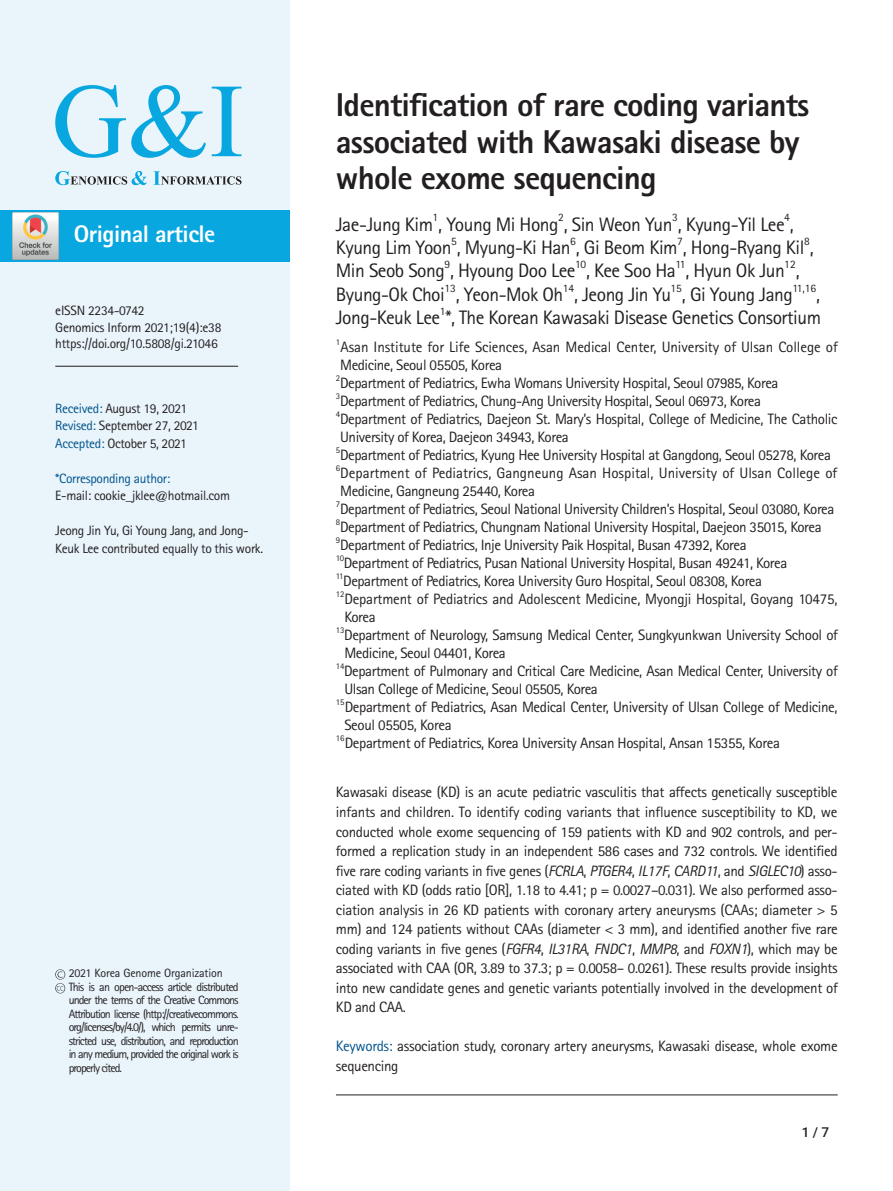
<style>
.page{position:relative;width:893px;height:1191px;background:#fff}
.page>*{position:absolute;margin:0;border:0;box-sizing:border-box;transform-origin:0 0}
.article-title{font:800 33px/36.3px "Rotis Sans Serif Std";letter-spacing:-.025em;color:#231f20}
.subject{font:800 24px "Rotis Sans Serif Std";letter-spacing:-.02em;color:#fff}
.contrib-group{font:19.5px/23.4px "Rotis Sans Serif Std";letter-spacing:-.025em;color:#231f20;text-align:right}
.aff{font:15px/18px "Rotis Sans Serif Std";letter-spacing:-.03em;color:#231f20}
.abstract{font:15px/19.5px "Rotis Sans Serif Std";letter-spacing:-.02em;color:#231f20;text-align:justify}
.aff-2{font:15px/18px "Rotis Sans Serif Std";color:#231f20}
.aff-3{font:15px/18px "Rotis Sans Serif Std";letter-spacing:-.005em;color:#231f20}
.date-published{font:13.5px/17.5px "Rotis Sans Serif Std";letter-spacing:-.025em;color:#231f20}
.doi{font:13.5px "Rotis Sans Serif Std";letter-spacing:-.02em;color:#231f20}
.date-published-2{font:13.5px "Rotis Sans Serif Std";letter-spacing:-.025em;color:#00548b}
.t1{font:500 13.5px "Roboto";color:#231f20}
.t2{font:12px/13.5px "Rotis Sans Serif Std";letter-spacing:-.08em;color:#231f20}
.contrib-group-2{font:11.4px "Rotis Sans Serif Std";color:#231f20}
.aff-4{font:8.7px "Rotis Sans Serif Std";letter-spacing:-.03em;color:#231f20}
.s1{color:#00548b}
.s2{font-style:italic}
</style>
<div class="page">
<div style="left:0;top:0;width:289px;height:1191px;background:#e9f4fb"></div>
<svg style="left:55px;top:171px;width:187px;height:14px"></svg>
<svg style="left:55px;top:85px;width:151px;height:73px"></svg>
<svg style="left:212px;top:87px;width:30px;height:69px"></svg>
<hr style="left:55px;top:366px;width:183px;height:1px;background:#231f20">
<svg style="left:55px;top:969px;width:10px;height:24px"></svg>
<hr style="left:336px;top:1094px;width:502px;height:1px;background:#231f20">
<div style="left:0;top:210px;width:289px;height:51px;background:#08a7e0"></div>
<img style="left:12px;top:212px;width:47px;height:47px">
<p class="subject" style="left:74px;top:218px;width:143px">Original article</p>
<p class="doi" style="left:55px;top:303px;width:91px">eISSN 2234-0742</p>
<p class="doi" style="left:55px;top:319px;width:168px">Genomics Inform 2021;19(4):e38</p>
<p class="doi" style="left:55px;top:335px;width:164px">https://doi.org/10.5808/gi.21046</p>
<p class="date-published" style="left:55px;top:399px;width:133px"><span class="s1">Received:</span> August 19, 2021</p>
<p class="date-published" style="left:55px;top:417px;width:145px"><span class="s1">Revised:</span> September 27, 2021</p>
<p class="date-published" style="left:55px;top:434px;width:133px"><span class="s1">Accepted:</span> October 5, 2021</p>
<p class="date-published-2" style="left:55px;top:470px;width:117px">*Corresponding author:</p>
<p class="date-published" style="left:55px;top:487px;width:176px">E-mail: cookie_jklee@hotmail.com</p>
<p class="date-published" style="left:55px;top:522px;width:209px">Jeong Jin Yu, Gi Young Jang, and Jong-<br>Keuk Lee contributed equally to this work.</p>
<p class="t2" style="left:69px;top:966px;width:172px">2021 Korea Genome Organization This is an open-access article distributed under the terms of the Creative Commons Attribution license (http://creativecommons. org/licenses/by/4.0/), which permits unre&shy;stricted use, distribution, and reproduction in any medium, provided the original work is properly cited.</p>
<p class="article-title" style="left:336px;top:86px;width:475px">Identification of rare coding variants associated with Kawasaki disease by whole exome sequencing</p>
<p class="contrib-group" style="left:336px;top:212px;width:459px">Jae-Jung Kim , Young Mi Hong , Sin Weon Yun , Kyung-Yil Lee ,</p>
<p class="contrib-group-2" style="left:433px;top:211px;width:7px">1</p>
<p class="contrib-group-2" style="left:558px;top:211px;width:7px">2</p>
<p class="contrib-group-2" style="left:672px;top:211px;width:7px">3</p>
<p class="contrib-group-2" style="left:784px;top:211px;width:7px">4</p>
<p class="contrib-group" style="left:336px;top:235px;width:479px">Kyung Lim Yoon , Myung-Ki Han , Gi Beom Kim , Hong-Ryang Kil ,</p>
<p class="contrib-group-2" style="left:451px;top:234px;width:7px">5</p>
<p class="contrib-group-2" style="left:570px;top:234px;width:7px">6</p>
<p class="contrib-group-2" style="left:677px;top:234px;width:7px">7</p>
<p class="contrib-group-2" style="left:804px;top:234px;width:7px">8</p>
<p class="contrib-group" style="left:336px;top:259px;width:241px">Min Seob Song , Hyoung Doo Lee</p>
<p class="contrib-group-2" style="left:444px;top:257px;width:7px">9</p>
<p class="contrib-group-2" style="left:575px;top:257px;width:12px">10</p>
<p class="contrib-group" style="left:586px;top:259px;width:91px">, Kee Soo Ha</p>
<p class="contrib-group-2" style="left:675px;top:257px;width:12px">11</p>
<p class="contrib-group" style="left:685px;top:259px;width:101px">, Hyun Ok Jun</p>
<p class="contrib-group-2" style="left:784px;top:257px;width:13px">12</p>
<p class="contrib-group" style="left:796px;top:259px;width:5px">,</p>
<p class="contrib-group" style="left:336px;top:282px;width:110px">Byung-Ok Choi</p>
<p class="contrib-group-2" style="left:444px;top:281px;width:13px">13</p>
<p class="contrib-group" style="left:456px;top:282px;width:109px">, Yeon-Mok Oh</p>
<p class="contrib-group-2" style="left:563px;top:281px;width:13px">14</p>
<p class="contrib-group" style="left:574px;top:282px;width:98px">, Jeong Jin Yu</p>
<p class="contrib-group-2" style="left:671px;top:281px;width:13px">15</p>
<p class="contrib-group" style="left:682px;top:282px;width:112px">, Gi Young Jang</p>
<p class="contrib-group-2" style="left:792px;top:281px;width:25px">11,16</p>
<p class="contrib-group" style="left:336px;top:282px;width:487px">,<br>Jong-Keuk Lee *, The Korean Kawasaki Disease Genetics Consortium</p>
<p class="contrib-group-2" style="left:440px;top:304px;width:7px">1</p>
<p class="aff-4" style="left:336px;top:337px;width:6px">1</p>
<p class="aff-3" style="left:340px;top:338px;width:499px">Asan Institute for Life Sciences, Asan Medical Center, University of Ulsan College of<br>Medicine, Seoul 05505, Korea</p>
<p class="aff-4" style="left:336px;top:373px;width:6px">2</p>
<p class="aff" style="left:340px;top:374px;width:440px">Department of Pediatrics, Ewha Womans University Hospital, Seoul 07985, Korea</p>
<p class="aff-4" style="left:336px;top:391px;width:6px">3</p>
<p class="aff" style="left:340px;top:392px;width:423px">Department of Pediatrics, Chung-Ang University Hospital, Seoul 06973, Korea</p>
<p class="aff-4" style="left:336px;top:409px;width:6px">4</p>
<p class="aff" style="left:340px;top:410px;width:499px">Department of Pediatrics, Daejeon St. Mary’s Hospital, College of Medicine, The Catholic<br>University of Korea, Daejeon 34943, Korea</p>
<p class="aff-4" style="left:336px;top:445px;width:6px">5</p>
<p class="aff" style="left:340px;top:446px;width:492px">Department of Pediatrics, Kyung Hee University Hospital at Gangdong, Seoul 05278, Korea</p>
<p class="aff-4" style="left:336px;top:463px;width:6px">6</p>
<p class="aff-2" style="left:340px;top:464px;width:499px">Department of Pediatrics, Gangneung Asan Hospital, University of Ulsan College of<br>Medicine, Gangneung 25440, Korea</p>
<p class="aff-4" style="left:336px;top:499px;width:6px">7</p>
<p class="aff" style="left:340px;top:500px;width:496px">Department of Pediatrics, Seoul National University Children’s Hospital, Seoul 03080, Korea</p>
<p class="aff-4" style="left:336px;top:517px;width:6px">8</p>
<p class="aff" style="left:340px;top:518px;width:483px">Department of Pediatrics, Chungnam National University Hospital, Daejeon 35015, Korea</p>
<p class="aff-4" style="left:336px;top:535px;width:6px">9</p>
<p class="aff" style="left:340px;top:536px;width:408px">Department of Pediatrics, Inje University Paik Hospital, Busan 47392, Korea</p>
<p class="aff-4" style="left:336px;top:553px;width:10px">10</p>
<p class="aff" style="left:344px;top:554px;width:445px">Department of Pediatrics, Pusan National University Hospital, Busan 49241, Korea</p>
<p class="aff-4" style="left:336px;top:571px;width:9px">11</p>
<p class="aff" style="left:343px;top:572px;width:420px">Department of Pediatrics, Korea University Guro Hospital, Seoul 08308, Korea</p>
<p class="aff-4" style="left:336px;top:589px;width:10px">12</p>
<p class="aff" style="left:344px;top:590px;width:494px">Department of Pediatrics and Adolescent Medicine, Myongji Hospital, Goyang 10475,<br>Korea</p>
<p class="aff-4" style="left:336px;top:625px;width:10px">13</p>
<p class="aff" style="left:344px;top:626px;width:495px">Department of Neurology, Samsung Medical Center, Sungkyunkwan University School of<br>Medicine, Seoul 04401, Korea</p>
<p class="aff-4" style="left:336px;top:661px;width:10px">14</p>
<p class="aff" style="left:344px;top:662px;width:495px">Department of Pulmonary and Critical Care Medicine, Asan Medical Center, University of<br>Ulsan College of Medicine, Seoul 05505, Korea</p>
<p class="aff-4" style="left:336px;top:697px;width:10px">15</p>
<p class="aff" style="left:344px;top:698px;width:495px">Department of Pediatrics, Asan Medical Center, University of Ulsan College of Medicine,<br>Seoul 05505, Korea</p>
<p class="aff-4" style="left:336px;top:733px;width:10px">16</p>
<p class="aff" style="left:345px;top:734px;width:437px">Department of Pediatrics, Korea University Ansan Hospital, Ansan 15355, Korea</p>
<p class="abstract" style="left:336px;top:782px;width:503px">Kawasaki disease (KD) is an acute pediatric vasculitis that affects genetically susceptible infants and children. To identify coding variants that influence susceptibility to KD, we conducted whole exome sequencing of 159 patients with KD and 902 controls, and per&shy;formed a replication study in an independent 586 cases and 732 controls. We identified five rare coding variants in five genes (<span class="s2">FCRLA</span>, <span class="s2">PTGER4</span>, <span class="s2">IL17F</span>, <span class="s2">CARD11</span>, and <span class="s2">SIGLEC10</span>) asso&shy;ciated with KD (odds ratio [OR], 1.18 to 4.41; p = 0.0027–0.031). We also performed asso&shy;ciation analysis in 26 KD patients with coronary artery aneurysms (CAAs; diameter &gt; 5 mm) and 124 patients without CAAs (diameter &lt; 3 mm), and identified another five rare coding variants in five genes (<span class="s2">FGFR4</span>, <span class="s2">IL31RA</span>, <span class="s2">FNDC1</span>, <span class="s2">MMP8</span>, and <span class="s2">FOXN1</span>), which may be associated with CAA (OR, 3.89 to 37.3; p = 0.0058– 0.0261). These results provide insights into new candidate genes and genetic variants potentially involved in the development of KD and CAA.</p>
<p class="abstract" style="left:336px;top:1036px;width:503px"><span class="s1">Keywords:</span> association study, coronary artery aneurysms, Kawasaki disease, whole exome sequencing</p>
<p class="t1" style="left:802px;top:1123px;width:29px">1 / 7</p>
</div>
